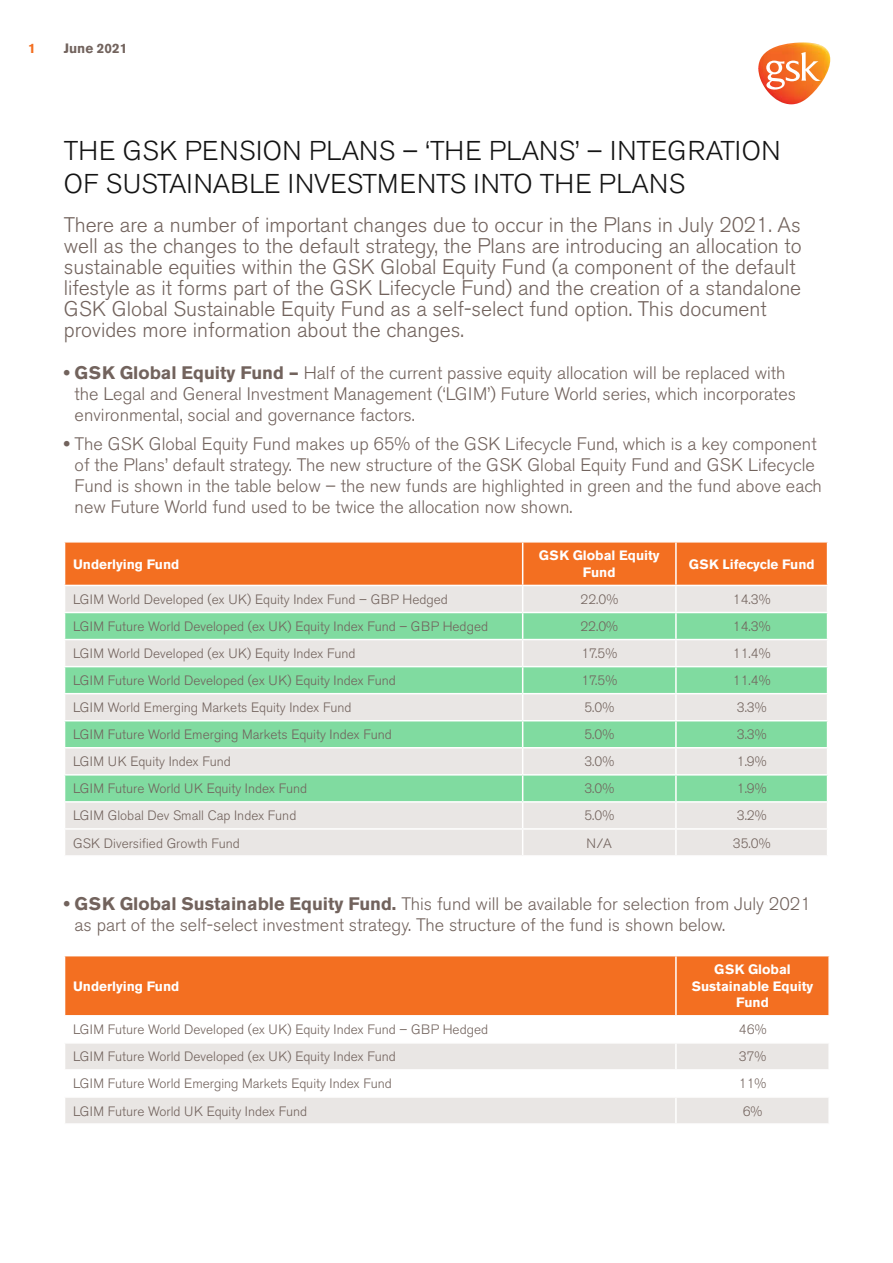
<style>
.page{position:relative;width:893px;height:1263px;background:#fff}
.page>*{position:absolute;margin:0;border:0;box-sizing:border-box;transform-origin:0 0}
.t1{font:300 27px/32.4px "Akzidenz Grotesk BE";letter-spacing:.01em;color:#141414}
.t2{font:300 21px/21px "Akzidenz Grotesk BE";color:#72635d}
.t3{font:300 18px/21px "Akzidenz Grotesk BE";color:#72635d}
.t4{font:300 13.5px "Akzidenz Grotesk BE";color:#72635d}
.t5{font:700 13.5px/16.5px "Akzidenz Grotesk BE";color:#fff;text-align:center}
.t6{font:700 13.5px "Akzidenz Grotesk BE";color:#72635d}
.t7{font:700 13.5px "Akzidenz Grotesk BE";color:#f36f21}
.s1{font-weight:700}
</style>
<div class="page">
<svg style="left:64px;top:542px;width:764px;height:313px;background:#c9d3b5"></svg>
<hr style="left:64px;top:801px;width:459px;height:2px;background:#fff">
<hr style="left:523px;top:801px;width:153px;height:2px;background:#fff">
<hr style="left:676px;top:801px;width:152px;height:2px;background:#fff">
<img style="left:767px;top:91px;width:48px;height:13px">
<svg style="left:758px;top:42px;width:73px;height:49px"></svg>
<div style="left:65px;top:956px;width:763px;height:59px;background:#f36f21"></div>
<svg style="left:65px;top:1043px;width:763px;height:80px;fill:#e9e6e4"></svg>
<hr style="left:64px;top:1069px;width:612px;height:2px;background:#fff">
<hr style="left:676px;top:1069px;width:154px;height:2px;background:#fff">
<hr style="left:675px;top:956px;width:2px;height:59px;background:#fff">
<hr style="left:675px;top:1043px;width:2px;height:26px;background:#fff">
<hr style="left:675px;top:1071px;width:2px;height:25px;background:#fff">
<hr style="left:64px;top:1096px;width:612px;height:2px;background:#fff">
<hr style="left:676px;top:1096px;width:154px;height:2px;background:#fff">
<hr style="left:675px;top:1098px;width:2px;height:25px;background:#fff">
<p class="t7" style="left:28px;top:40px;width:9px">1</p>
<p class="t6" style="left:64px;top:40px;width:65px">June 2021</p>
<h1 class="t1" style="left:64px;top:135px;width:718px">THE GSK PENSION PLANS – ‘THE PLANS’ – INTEGRATION<br>OF SUSTAINABLE INVESTMENTS INTO THE PLANS</h1>
<p class="t2" style="left:64px;top:214px;width:739px">There are a number of important changes due to occur in the Plans in July 2021. As well as the changes to the default strategy, the Plans are introducing an allocation to sustainable equities within the GSK Global Equity Fund (a component of the default lifestyle as it forms part of the GSK Lifecycle Fund) and the creation of a standalone GSK Global Sustainable Equity Fund as a self-select fund option. This document provides more information about the changes.</p>
<p class="t3" style="left:75px;top:363px;width:723px;text-indent:-11px"><span class="s1">• GSK Global Equity Fund –</span> Half of the current passive equity allocation will be replaced with the Legal and General Investment Management (‘LGIM’) Future World series, which incorporates environmental, social and governance factors.</p>
<p class="t3" style="left:75px;top:434px;width:749px;text-indent:-11px"><span class="s1">•</span> The GSK Global Equity Fund makes up 65% of the GSK Lifecycle Fund, which is a key component of the Plans’ default strategy. The new structure of the GSK Global Equity Fund and GSK Lifecycle Fund is shown in the table below – the new funds are highlighted in green and the fund above each new Future World fund used to be twice the allocation now shown.</p>
<p class="t5" style="left:73px;top:556px;width:108px">Underlying Fund</p>
<p class="t5" style="left:539px;top:548px;width:122px">GSK Global Equity<br>Fund</p>
<p class="t5" style="left:689px;top:556px;width:128px">GSK Lifecycle Fund</p>
<p class="t4" style="left:73px;top:592px;width:376px">LGIM World Developed (ex UK) Equity Index Fund – GBP Hedged</p>
<p class="t4" style="left:580px;top:592px;width:39px">22.0%</p>
<p class="t4" style="left:733px;top:592px;width:39px">14.3%</p>
<p class="t4" style="left:73px;top:619px;width:417px">LGIM Future World Developed (ex UK) Equity Index Fund – GBP Hedged</p>
<p class="t4" style="left:580px;top:619px;width:39px">22.0%</p>
<p class="t4" style="left:733px;top:619px;width:39px">14.3%</p>
<p class="t4" style="left:73px;top:646px;width:284px">LGIM World Developed (ex UK) Equity Index Fund</p>
<p class="t4" style="left:581px;top:646px;width:37px">17.5%</p>
<p class="t4" style="left:733px;top:646px;width:39px">11.4%</p>
<p class="t4" style="left:73px;top:673px;width:324px">LGIM Future World Developed (ex UK) Equity Index Fund</p>
<p class="t4" style="left:581px;top:673px;width:37px">17.5%</p>
<p class="t4" style="left:733px;top:673px;width:39px">11.4%</p>
<p class="t4" style="left:73px;top:700px;width:280px">LGIM World Emerging Markets Equity Index Fund</p>
<p class="t4" style="left:584px;top:700px;width:31px">5.0%</p>
<p class="t4" style="left:737px;top:700px;width:31px">3.3%</p>
<p class="t4" style="left:73px;top:727px;width:320px">LGIM Future World Emerging Markets Equity Index Fund</p>
<p class="t4" style="left:584px;top:727px;width:31px">5.0%</p>
<p class="t4" style="left:737px;top:727px;width:31px">3.3%</p>
<p class="t4" style="left:73px;top:754px;width:159px">LGIM UK Equity Index Fund</p>
<p class="t4" style="left:584px;top:754px;width:31px">3.0%</p>
<p class="t4" style="left:737px;top:754px;width:31px">1.9%</p>
<p class="t4" style="left:73px;top:781px;width:236px">LGIM Future World UK Equity Index Fund</p>
<p class="t4" style="left:584px;top:781px;width:31px">3.0%</p>
<p class="t4" style="left:737px;top:781px;width:31px">1.9%</p>
<p class="t4" style="left:73px;top:808px;width:225px">LGIM Global Dev Small Cap Index Fund</p>
<p class="t4" style="left:584px;top:808px;width:31px">5.0%</p>
<p class="t4" style="left:737px;top:808px;width:31px">3.2%</p>
<p class="t4" style="left:73px;top:835px;width:168px">GSK Diversified Growth Fund</p>
<p class="t4" style="left:587px;top:835px;width:27px">N/A</p>
<p class="t4" style="left:733px;top:835px;width:39px">35.0%</p>
<h3 class="t3" style="left:75px;top:894px;width:738px;text-indent:-11px"><span class="s1">• GSK Global Sustainable Equity Fund.</span> This fund will be available for selection from July 2021 as part of the self-select investment strategy. The structure of the fund is shown below.</h3>
<p class="t5" style="left:73px;top:978px;width:108px">Underlying Fund</p>
<p class="t5" style="left:692px;top:961px;width:123px">GSK Global<br>Sustainable Equity<br>Fund</p>
<p class="t4" style="left:73px;top:1022px;width:417px">LGIM Future World Developed (ex UK) Equity Index Fund – GBP Hedged</p>
<p class="t4" style="left:739px;top:1022px;width:29px">46%</p>
<p class="t4" style="left:73px;top:1049px;width:324px">LGIM Future World Developed (ex UK) Equity Index Fund</p>
<p class="t4" style="left:739px;top:1049px;width:29px">37%</p>
<p class="t4" style="left:73px;top:1076px;width:320px">LGIM Future World Emerging Markets Equity Index Fund</p>
<p class="t4" style="left:739px;top:1076px;width:29px">11%</p>
<p class="t4" style="left:73px;top:1103px;width:236px">LGIM Future World UK Equity Index Fund</p>
<p class="t4" style="left:743px;top:1103px;width:21px">6%</p>
</div>
